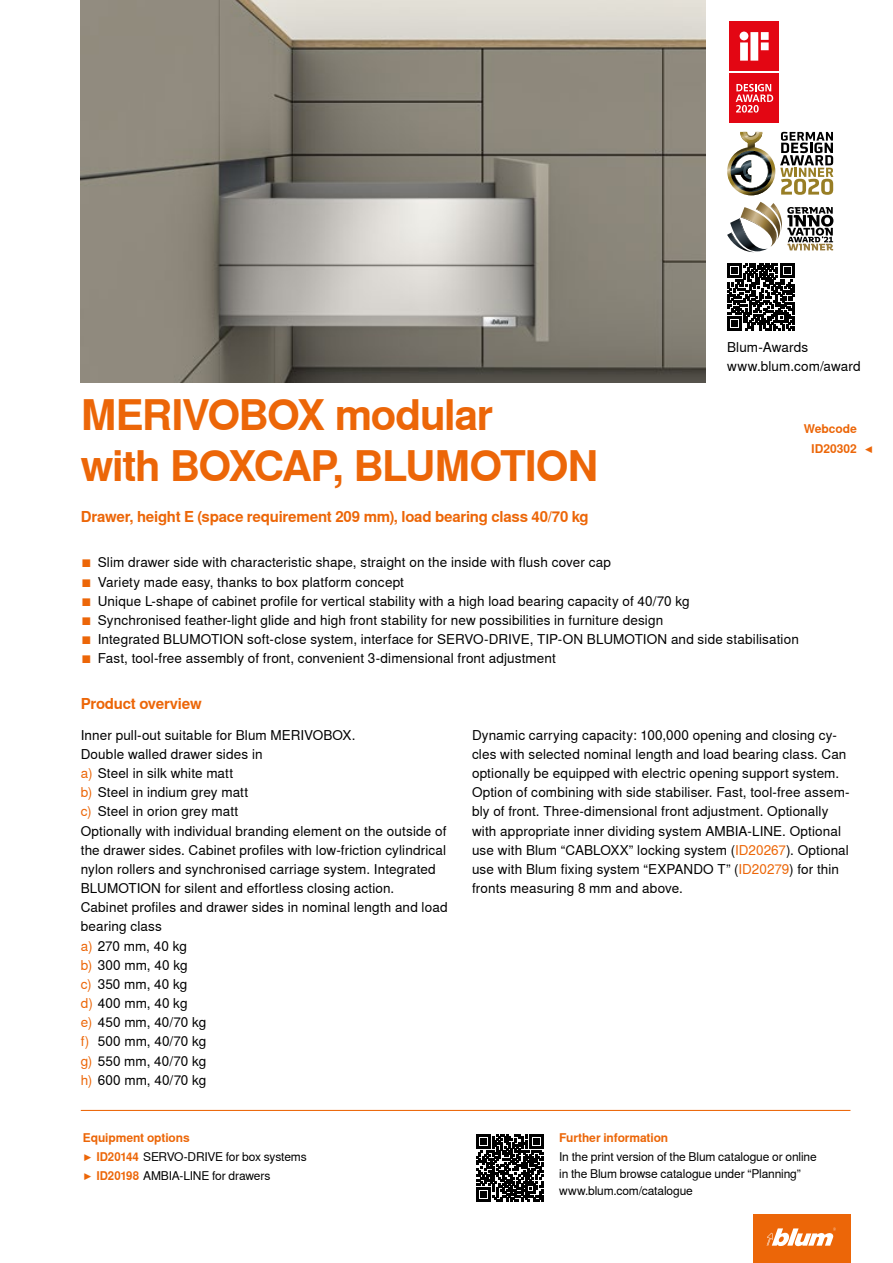
<style>
.page{position:relative;width:893px;height:1263px;background:#fff}
.page>*{position:absolute;margin:0;border:0;box-sizing:border-box;transform-origin:0 0}
.CB_AF_Ueber_Tit2{font:700 42px/50.4px "Nimbus Sans Global";letter-spacing:-.03em;color:#ec6608}
.CB_AF_Ueber_Ber1o_li{font:700 15px "Nimbus Sans Global";letter-spacing:-.015em;color:#ec6608}
.CB_AF_FliesIMG_li{font:13.5px/19.2px "Nimbus Sans Global";letter-spacing:.01em;color:#000}
.CB_AF_Bes_IMG9{font:13.5px "Nimbus Sans Global";letter-spacing:.01em;color:#000}
.CB_AF_Fliess_li{font:12px "Nimbus Sans Global";letter-spacing:-.01em;color:#000}
.CB_AF_Ueber_Ber2o_li{font:12px "Nimbus Sans Global";letter-spacing:-.02em;color:#000}
.CB_AF_Ueber_Ber2o_li-2{font:700 12px "Nimbus Sans Global";letter-spacing:-.01em;color:#ec6608}
.CB_AF_Ueber_Ber2o_re{font:700 12px "Nimbus Sans Global";letter-spacing:-.005em;color:#ec6608}
.s1{color:#ec6608}
.s2{font-weight:700;color:#ec6608}
</style>
<div class="page">
<img style="left:81px;top:0;width:625px;height:383px">
<svg style="left:729px;top:21px;width:50px;height:102px"></svg>
<div style="left:730px;top:74px;width:49px;height:49px;background:#e30613"></div>
<div style="left:730px;top:22px;width:49px;height:49px;background:#e30613"></div>
<svg style="left:740px;top:32px;width:29px;height:29px"></svg>
<svg style="left:736px;top:84px;width:37px;height:29px"></svg>
<svg style="left:727px;top:132px;width:106px;height:63px"></svg>
<svg style="left:727px;top:202px;width:106px;height:50px"></svg>
<div style="left:753px;top:1214px;width:97px;height:49px;background:#ec6608"></div>
<svg style="left:767px;top:1227px;width:69px;height:19px"></svg>
<svg style="left:727px;top:264px;width:67px;height:67px"></svg>
<hr style="left:81px;top:1110px;width:769px;height:1px;background:#ec6608">
<svg style="left:476px;top:1134px;width:67px;height:67px"></svg>
<p class="CB_AF_Ueber_Tit2" style="left:81px;top:390px;width:519px">MERIVOBOX modular<br>with BOXCAP, BLUMOTION</p>
<p class="CB_AF_Ueber_Ber1o_li" style="left:81px;top:508px;width:509px">Drawer, height E (space requirement 209 mm), load bearing class 40/70 kg</p>
<p class="CB_AF_FliesIMG_li" style="left:727px;top:338px;width:83px">Blum-Awards</p>
<p class="CB_AF_FliesIMG_li" style="left:727px;top:357px;width:135px">www.blum.com/award</p>
<p class="CB_AF_Ueber_Ber2o_re" style="left:804px;top:422px;width:55px">Webcode</p>
<p class="CB_AF_Ueber_Ber2o_re" style="left:811px;top:441px;width:47px">ID20302</p>
<p class="CB_AF_Ueber_Ber2o_re" style="left:865px;top:441px;width:11px">◀</p>
<p class="CB_AF_Bes_IMG9" style="left:81px;top:555px;width:532px"><span class="s1">■</span> Slim drawer side with characteristic shape, straight on the inside with flush cover cap</p>
<p class="CB_AF_Bes_IMG9" style="left:81px;top:574px;width:325px"><span class="s1">■</span> Variety made easy, thanks to box platform concept</p>
<p class="CB_AF_Bes_IMG9" style="left:81px;top:593px;width:610px"><span class="s1">■</span> Unique L-shape of cabinet profile for vertical stability with a high load bearing capacity of 40/70 kg</p>
<p class="CB_AF_Bes_IMG9" style="left:81px;top:612px;width:584px"><span class="s1">■</span> Synchronised feather-light glide and high front stability for new possibilities in furniture design</p>
<p class="CB_AF_Bes_IMG9" style="left:81px;top:631px;width:719px"><span class="s1">■</span> Integrated BLUMOTION soft-close system, interface for SERVO-DRIVE, TIP-ON BLUMOTION and side stabilisation</p>
<p class="CB_AF_Bes_IMG9" style="left:81px;top:651px;width:477px"><span class="s1">■</span> Fast, tool-free assembly of front, convenient 3-dimensional front adjustment</p>
<p class="CB_AF_Ueber_Ber1o_li" style="left:81px;top:695px;width:122px">Product overview</p>
<p class="CB_AF_FliesIMG_li" style="left:81px;top:725px;width:276px">Inner pull-out suitable for Blum MERIVOBOX.</p>
<p class="CB_AF_FliesIMG_li" style="left:81px;top:744px;width:183px">Double walled drawer sides in</p>
<p class="CB_AF_FliesIMG_li" style="left:81px;top:764px;width:154px"><span class="s1">a)</span> Steel in silk white matt</p>
<p class="CB_AF_FliesIMG_li" style="left:81px;top:783px;width:169px"><span class="s1">b)</span> Steel in indium grey matt</p>
<p class="CB_AF_FliesIMG_li" style="left:81px;top:802px;width:159px"><span class="s1">c)</span> Steel in orion grey matt</p>
<p class="CB_AF_FliesIMG_li" style="left:81px;top:821px;width:367px">Optionally with individual branding element on the outside of the drawer sides. Cabinet profiles with low-friction cylindrical nylon rollers and synchronised carriage system. Integrated BLUMOTION for silent and effortless closing action.</p>
<p class="CB_AF_FliesIMG_li" style="left:81px;top:898px;width:368px">Cabinet profiles and drawer sides in nominal length and load bearing class</p>
<p class="CB_AF_FliesIMG_li" style="left:81px;top:936px;width:108px"><span class="s1">a)</span> 270 mm, 40 kg</p>
<p class="CB_AF_FliesIMG_li" style="left:81px;top:955px;width:108px"><span class="s1">b)</span> 300 mm, 40 kg</p>
<p class="CB_AF_FliesIMG_li" style="left:81px;top:975px;width:108px"><span class="s1">c)</span> 350 mm, 40 kg</p>
<p class="CB_AF_FliesIMG_li" style="left:81px;top:994px;width:108px"><span class="s1">d)</span> 400 mm, 40 kg</p>
<p class="CB_AF_FliesIMG_li" style="left:81px;top:1013px;width:127px"><span class="s1">e)</span> 450 mm, 40/70 kg</p>
<p class="CB_AF_FliesIMG_li" style="left:81px;top:1032px;width:127px"><span class="s1">f)</span> 500 mm, 40/70 kg</p>
<p class="CB_AF_FliesIMG_li" style="left:81px;top:1051px;width:127px"><span class="s1">g)</span> 550 mm, 40/70 kg</p>
<p class="CB_AF_FliesIMG_li" style="left:81px;top:1070px;width:127px"><span class="s1">h)</span> 600 mm, 40/70 kg</p>
<p class="CB_AF_Ueber_Ber2o_li-2" style="left:83px;top:1130px;width:108px">Equipment options</p>
<p class="CB_AF_Ueber_Ber2o_li" style="left:83px;top:1149px;width:225px"><span class="s1">▶</span> <span class="s2">ID20144</span> SERVO-DRIVE for box systems</p>
<p class="CB_AF_Ueber_Ber2o_li" style="left:83px;top:1169px;width:189px"><span class="s1">▶</span> <span class="s2">ID20198</span> AMBIA-LINE for drawers</p>
<p class="CB_AF_FliesIMG_li" style="left:472px;top:725px;width:379px">Dynamic carrying capacity: 100,000 opening and closing cy&shy;cles with selected nominal length and load bearing class. Can optionally be equipped with electric opening support system.<br>Option of combining with side stabiliser. Fast, tool-free assem&shy;bly of front. Three-dimensional front adjustment. Optionally with appropriate inner dividing system AMBIA-LINE. Optional use with Blum “CABLOXX” locking system (<span class="s1">ID20267</span>). Optional use with Blum fixing system “EXPANDO T” (<span class="s1">ID20279</span>) for thin fronts measuring 8 mm and above.</p>
<p class="CB_AF_Ueber_Ber2o_li-2" style="left:559px;top:1130px;width:111px">Further information</p>
<p class="CB_AF_Fliess_li" style="left:559px;top:1149px;width:259px">In the print version of the Blum catalogue or online</p>
<p class="CB_AF_Fliess_li" style="left:559px;top:1166px;width:243px">in the Blum browse catalogue under “Planning”</p>
<p class="CB_AF_Fliess_li" style="left:559px;top:1183px;width:135px">www.blum.com/catalogue</p>
</div>
